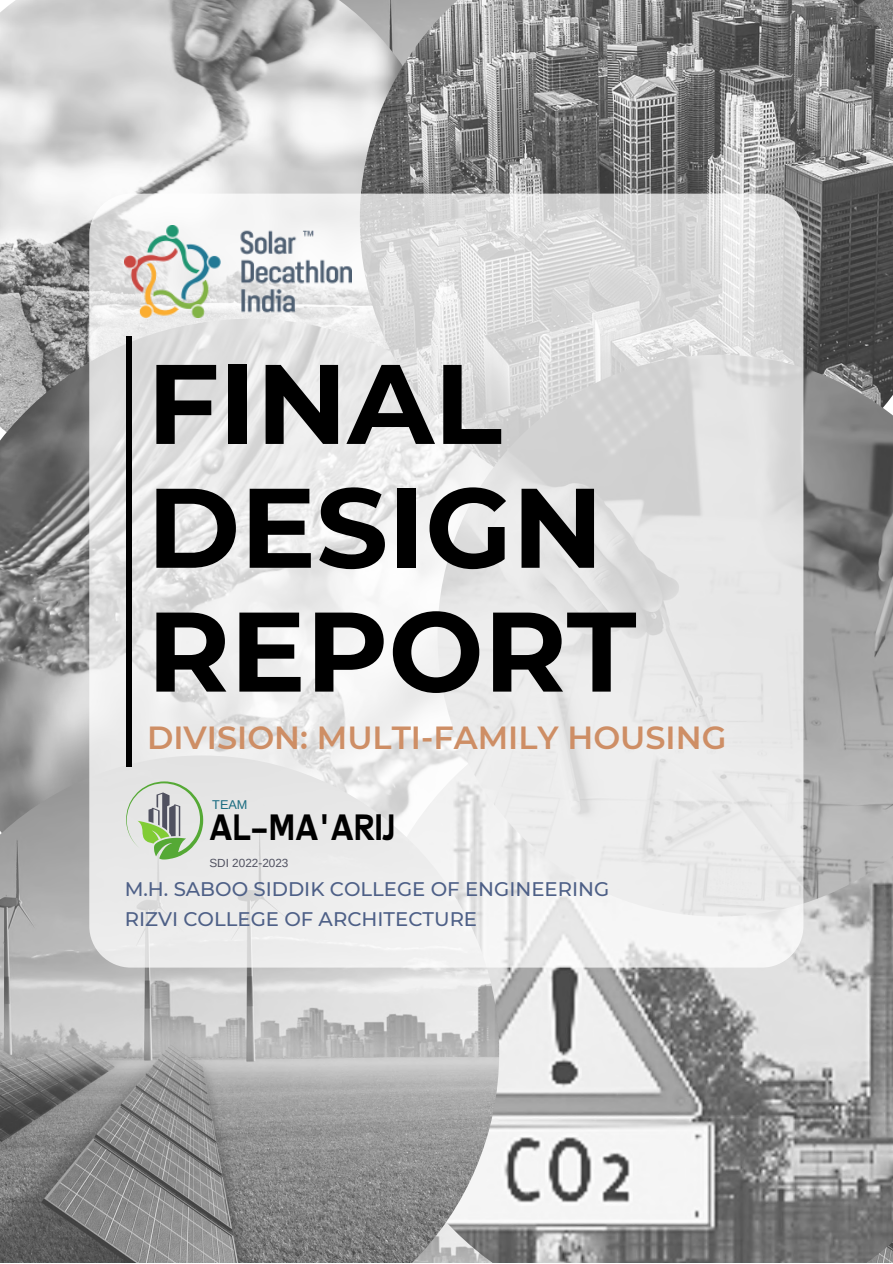
<style>
.page{position:relative;width:893px;height:1264px;background:#fff}
.page>*{position:absolute;margin:0;border:0;box-sizing:border-box;transform-origin:0 0}
.t1{font:700 112.8px/123.8px "Montserrat";color:#000}
.t2{font:42.6px "Helenita Dos";color:#000}
.t3{font:600 31.95px "Montserrat";color:#ce8e65}
.t4{font:500 19.65px/29.4px "Montserrat";color:#4e6087}
.t5{font:12.75px "Arimo";color:#176a7f}
.t6{font:11.7px "Arimo";color:#505160}
</style>
<div class="page">
<img style="left:0;top:0;width:360px;height:293px">
<img style="left:0;top:293px;width:89px;height:462px">
<img style="left:499px;top:916px;width:393px;height:346px">
<img style="left:360px;top:0;width:532px;height:355px">
<img style="left:0;top:755px;width:499px;height:507px">
<img style="left:803px;top:355px;width:89px;height:561px">
<svg style="left:89px;top:194px;width:714px;height:773px;fill:#e9e9e9"></svg>
<svg style="left:125px;top:781px;width:78px;height:78px;background:#beceb6"></svg>
<img style="left:125px;top:225px;width:227px;height:92px">
<div style="left:126px;top:337px;width:6px;height:429px;background:#000"></div>
<h1 class="t1" style="left:147px;top:341px;width:491px">FINAL<br>DESIGN<br>REPORT</h1>
<h3 class="t3" style="left:147px;top:718px;width:580px">DIVISION: MULTI-FAMILY HOUSING</h3>
<p class="t5" style="left:212px;top:797px;width:37px">TEAM</p>
<h2 class="t2" style="left:209px;top:808px;width:188px">AL-MA'ARIJ</h2>
<p class="t6" style="left:209px;top:856px;width:80px">SDI 2022-2023</p>
<p class="t4" style="left:125px;top:874px;width:486px">M.H. SABOO SIDDIK COLLEGE OF ENGINEERING<br>RIZVI COLLEGE OF ARCHITECTURE</p>
</div>
